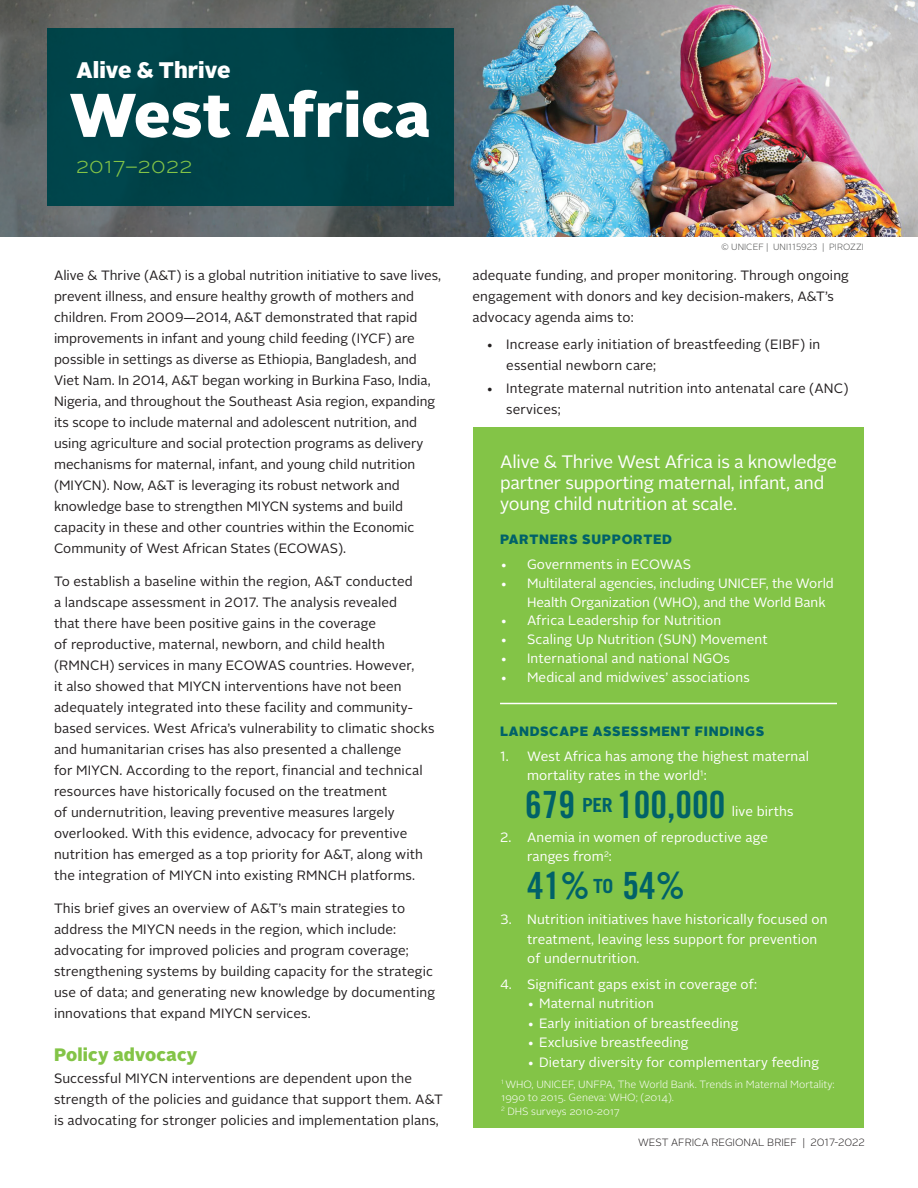
<style>
.page{position:relative;width:918px;height:1188px;background:#fff}
.page>*{position:absolute;margin:0;border:0;box-sizing:border-box;transform-origin:0 0}
.t1{font:900 61.5px "Alright Sans";color:#fff}
.Body{font:37.5px "Trade Gothic LT Std Bd Cn 20";color:#006169}
.t2{font:900 22.5px "Alright Sans";color:#fff}
.t3{font:300 22.5px "Alright Sans";color:#83c447}
.Subhead{font:18px/21px "Alright Sans";letter-spacing:-.01em;color:#fff}
.t4{font:900 18px "Alright Sans";letter-spacing:.01em;color:#83c447}
.Body-2{font:13.5px/21px "Alright Sans";letter-spacing:.01em;color:#231f20}
.Sidebar_-_Bullets{font:13.5px/19.5px "Alright Sans";letter-spacing:.01em;color:#fff}
.Body-3{font:900 13.5px "Alright Sans";letter-spacing:.05em;color:#006169}
.Date{font:300 10.5px/12.6px "Alright Sans";color:#fff}
.Date-2{font:300 10.5px "Alright Sans";color:#231f20}
.t5{font:300 9px "Alright Sans";color:#4c4d4d}
</style>
<div class="page">
<img style="left:0;top:0;width:918px;height:236px">
<div style="left:48px;top:28px;width:406px;height:178px;background:#004349"></div>
<div style="left:473px;top:428px;width:391px;height:700px;background:#83c447"></div>
<hr style="left:500px;top:703px;width:337px;height:1px;background:#fff">
<p class="t2" style="left:77px;top:54px;width:155px">Alive &amp; Thrive</p>
<p class="t1" style="left:69px;top:71px;width:362px">West Africa</p>
<p class="t3" style="left:76px;top:150px;width:118px">2017–2022</p>
<p class="Body-2" style="left:54px;top:265px;width:389px">Alive &amp; Thrive (A&amp;T) is a global nutrition initiative to save lives, prevent illness, and ensure healthy growth of mothers and children. From 2009—2014, A&amp;T demonstrated that rapid improvements in infant and young child feeding (IYCF) are possible in settings as diverse as Ethiopia, Bangladesh, and Viet Nam. In 2014, A&amp;T began working in Burkina Faso, India, Nigeria, and throughout the Southeast Asia region, expanding its scope to include maternal and adolescent nutrition, and using agriculture and social protection programs as delivery mechanisms for maternal, infant, and young child nutrition (MIYCN). Now, A&amp;T is leveraging its robust network and knowledge base to strengthen MIYCN systems and build capacity in these and other countries within the Economic Community of West African States (ECOWAS).</p>
<p class="Body-2" style="left:54px;top:571px;width:382px">To establish a baseline within the region, A&amp;T conducted<br>a landscape assessment in 2017. The analysis revealed<br>that there have been positive gains in the coverage<br>of reproductive, maternal, newborn, and child health (RMNCH) services in many ECOWAS countries. However,<br>it also showed that MIYCN interventions have not been adequately integrated into these facility and community&shy;based services. West Africa’s vulnerability to climatic shocks and humanitarian crises has also presented a challenge<br>for MIYCN. According to the report, financial and technical resources have historically focused on the treatment<br>of undernutrition, leaving preventive measures largely overlooked. With this evidence, advocacy for preventive nutrition has emerged as a top priority for A&amp;T, along with the integration of MIYCN into existing RMNCH platforms.</p>
<p class="Body-2" style="left:54px;top:898px;width:383px">This brief gives an overview of A&amp;T’s main strategies to address the MIYCN needs in the region, which include: advocating for improved policies and program coverage; strengthening systems by building capacity for the strategic use of data; and generating new knowledge by documenting innovations that expand MIYCN services.</p>
<p class="t4" style="left:54px;top:1042px;width:145px">Policy advocacy</p>
<p class="Body-2" style="left:54px;top:1068px;width:390px">Successful MIYCN interventions are dependent upon the strength of the policies and guidance that support them. A&amp;T is advocating for stronger policies and implementation plans,</p>
<p class="t5" style="left:721px;top:241px;width:144px">© UNICEF | UNI115923 | PIROZZI</p>
<p class="Body-2" style="left:472px;top:265px;width:378px">adequate funding, and proper monitoring. Through ongoing engagement with donors and key decision-makers, A&amp;T’s advocacy agenda aims to:</p>
<p class="Body-2" style="left:506px;top:334px;width:315px;text-indent:-20px">• Increase early initiation of breastfeeding (EIBF) in essential newborn care;</p>
<p class="Body-2" style="left:506px;top:378px;width:344px;text-indent:-20px">• Integrate maternal nutrition into antenatal care (ANC) services;</p>
<p class="Subhead" style="left:500px;top:452px;width:338px">Alive &amp; Thrive West Africa is a knowledge partner supporting maternal, infant, and young child nutrition at scale.</p>
<p class="Body-3" style="left:500px;top:530px;width:174px">PARTNERS SUPPORTED</p>
<p class="Sidebar_-_Bullets" style="left:500px;top:555px;width:193px">• Governments in ECOWAS</p>
<p class="Sidebar_-_Bullets" style="left:527px;top:574px;width:308px;line-height:18.8px;text-indent:-27px">• Multilateral agencies, including UNICEF, the World<br>Health Organization (WHO), and the World Bank</p>
<p class="Sidebar_-_Bullets" style="left:500px;top:611px;width:223px">• Africa Leadership for Nutrition</p>
<p class="Sidebar_-_Bullets" style="left:500px;top:630px;width:269px">• Scaling Up Nutrition (SUN) Movement</p>
<p class="Sidebar_-_Bullets" style="left:500px;top:649px;width:232px">• International and national NGOs</p>
<p class="Sidebar_-_Bullets" style="left:500px;top:667px;width:251px">• Medical and midwives’ associations</p>
<p class="Body-3" style="left:500px;top:722px;width:266px">LANDSCAPE ASSESSMENT FINDINGS</p>
<p class="Sidebar_-_Bullets" style="left:527px;top:746px;width:284px;text-indent:-27px">1. West Africa has among the highest maternal mortality rates in the world<sup>1</sup>:</p>
<p class="Sidebar_-_Bullets" style="left:732px;top:802px;width:63px">live births</p>
<p class="Sidebar_-_Bullets" style="left:527px;top:827px;width:243px;text-indent:-27px">2. Anemia in women of reproductive age ranges from<sup>2</sup>:</p>
<p class="Body" style="left:527px;top:863px;width:159px">41% <sup>TO</sup> 54%</p>
<p class="Sidebar_-_Bullets" style="left:527px;top:910px;width:302px;text-indent:-27px">3. Nutrition initiatives have historically focused on treatment, leaving less support for prevention of undernutrition.</p>
<p class="Sidebar_-_Bullets" style="left:500px;top:974px;width:258px">4. Significant gaps exist in coverage of:</p>
<p class="Sidebar_-_Bullets" style="left:527px;top:994px;width:128px">• Maternal nutrition</p>
<p class="Sidebar_-_Bullets" style="left:527px;top:1013px;width:213px">• Early initiation of breastfeeding</p>
<p class="Sidebar_-_Bullets" style="left:527px;top:1033px;width:163px">• Exclusive breastfeeding</p>
<p class="Sidebar_-_Bullets" style="left:527px;top:1052px;width:294px">• Dietary diversity for complementary feeding</p>
<p class="Body" style="left:525px;top:782px;width:202px">679 <sup>PER</sup> 100,000</p>
<p class="Date" style="left:501px;top:1078px;width:335px"><sup>1</sup> WHO, UNICEF, UNFPA, The World Bank. Trends in Maternal Mortality:<br>1990 to 2015. Geneva: WHO; (2014).</p>
<p class="Date" style="left:501px;top:1105px;width:120px"><sup>2</sup> DHS surveys 2010-2017</p>
<p class="Date-2" style="left:638px;top:1135px;width:228px">WEST AFRICA REGIONAL BRIEF | 2017-2022</p>
</div>
